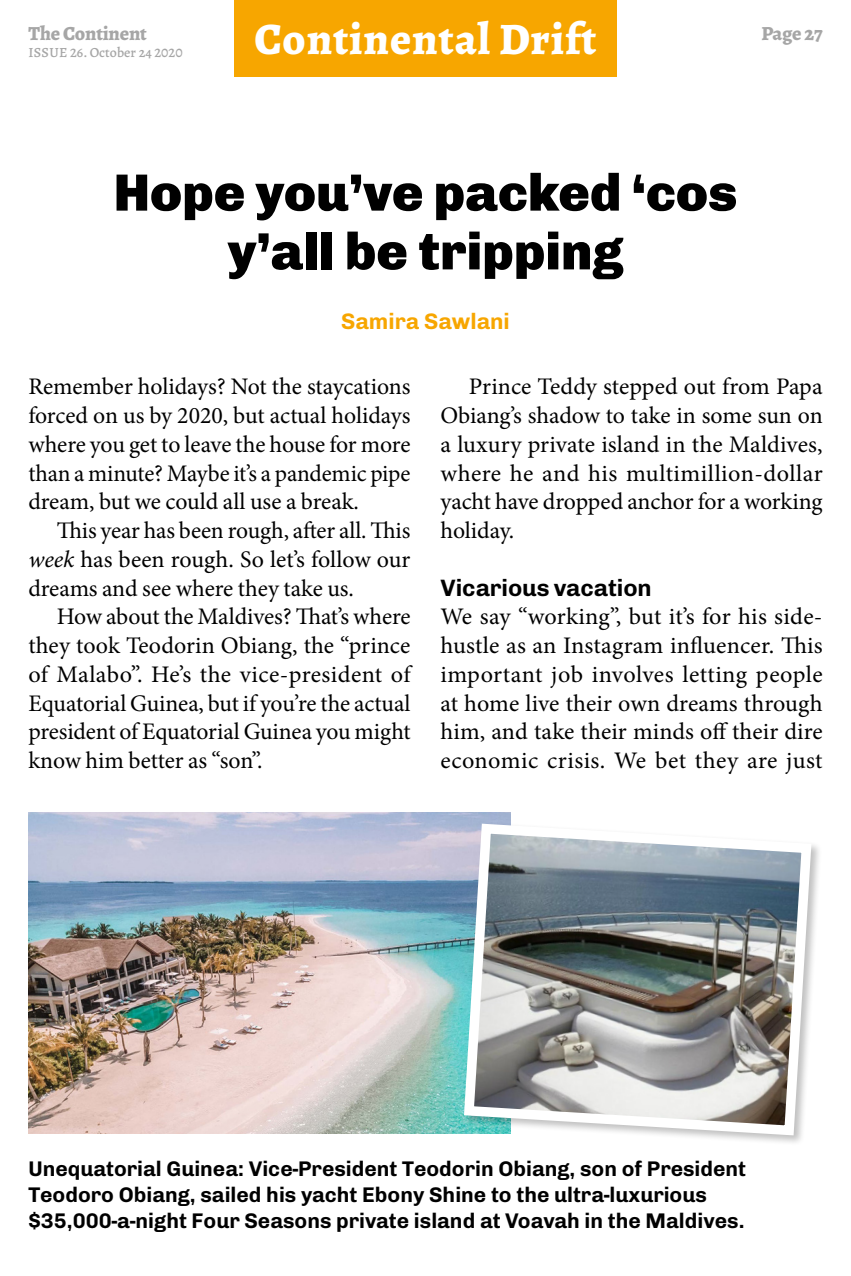
<style>
.page{position:relative;width:851px;height:1276px;background:#fff}
.page>*{position:absolute;margin:0;border:0;box-sizing:border-box;transform-origin:0 0}
.t1{font:900 52.5px/58.8px "Chivo";color:#000;text-align:center}
.t2{font:800 45px "Alegreya";letter-spacing:.02em;color:#fff}
.t3{font:23.75px/28.8px "Minion Pro";color:#000;text-align:justify}
.t4{font:700 23.75px "Chivo";color:#000}
.t5{font:700 22.5px "Chivo";color:#f7a600}
.t6{font:700 21.25px/26.2px "Chivo";color:#000}
.t7{font:800 20px "Alegreya";letter-spacing:-.01em;color:#a6a6a6}
.t8{font:500 14px "Alegreya";color:#a6a6a6}
.s1{font-style:italic}
</style>
<div class="page">
<div style="left:234px;top:0;width:383px;height:76px;background:#f7a600"></div>
<img style="left:28px;top:812px;width:482px;height:321px">
<img style="left:459px;top:818px;width:357px;height:322px">
<p class="t7" style="left:28px;top:19px;width:120px">The Continent</p>
<p class="t8" style="left:28px;top:44px;width:156px">ISSUE 26. October 24 2020</p>
<p class="t2" style="left:254px;top:6px;width:343px">Continental Drift</p>
<p class="t7" style="left:761px;top:19px;width:63px">Page 27</p>
<p class="t1" style="left:113px;top:163px;width:625px">Hope you’ve packed ‘cos y’all be tripping</p>
<p class="t5" style="left:341px;top:308px;width:170px">Samira Sawlani</p>
<p class="t3" style="left:28px;top:372px;width:383px">Remember holidays? Not the staycations forced on us by 2020, but actual holidays where you get to leave the house for more than a minute? Maybe it’s a pandemic pipe dream, but we could all use a break.</p>
<p class="t3" style="left:28px;top:516px;width:383px;text-indent:28px">This year has been rough, after all. This <span class="s1">week</span> has been rough. So let’s follow our dreams and see where they take us.</p>
<p class="t3" style="left:28px;top:602px;width:384px;text-indent:28px">How about the Maldives? That’s where they took Teodorin Obiang, the “prince of Malabo”. He’s the vice-president of Equatorial Guinea, but if you’re the actual president of Equatorial Guinea you might know him better as “son”.</p>
<p class="t3" style="left:440px;top:372px;width:383px;text-indent:28px">Prince Teddy stepped out from Papa Obiang’s shadow to take in some sun on a luxury private island in the Maldives, where he and his multimillion-dollar yacht have dropped anchor for a working holiday.</p>
<p class="t4" style="left:440px;top:573px;width:213px">Vicarious vacation</p>
<p class="t3" style="left:440px;top:602px;width:383px">We say “working”, but it’s for his side&shy;hustle as an Instagram influencer. This important job involves letting people at home live their own dreams through him, and take their minds off their dire economic crisis. We bet they are just</p>
<p class="t6" style="left:28px;top:1155px;width:719px">Unequatorial Guinea: Vice-President Teodorin Obiang, son of President<br>Teodoro Obiang, sailed his yacht Ebony Shine to the ultra-luxurious $35,000-a-night Four Seasons private island at Voavah in the Maldives.</p>
</div>
